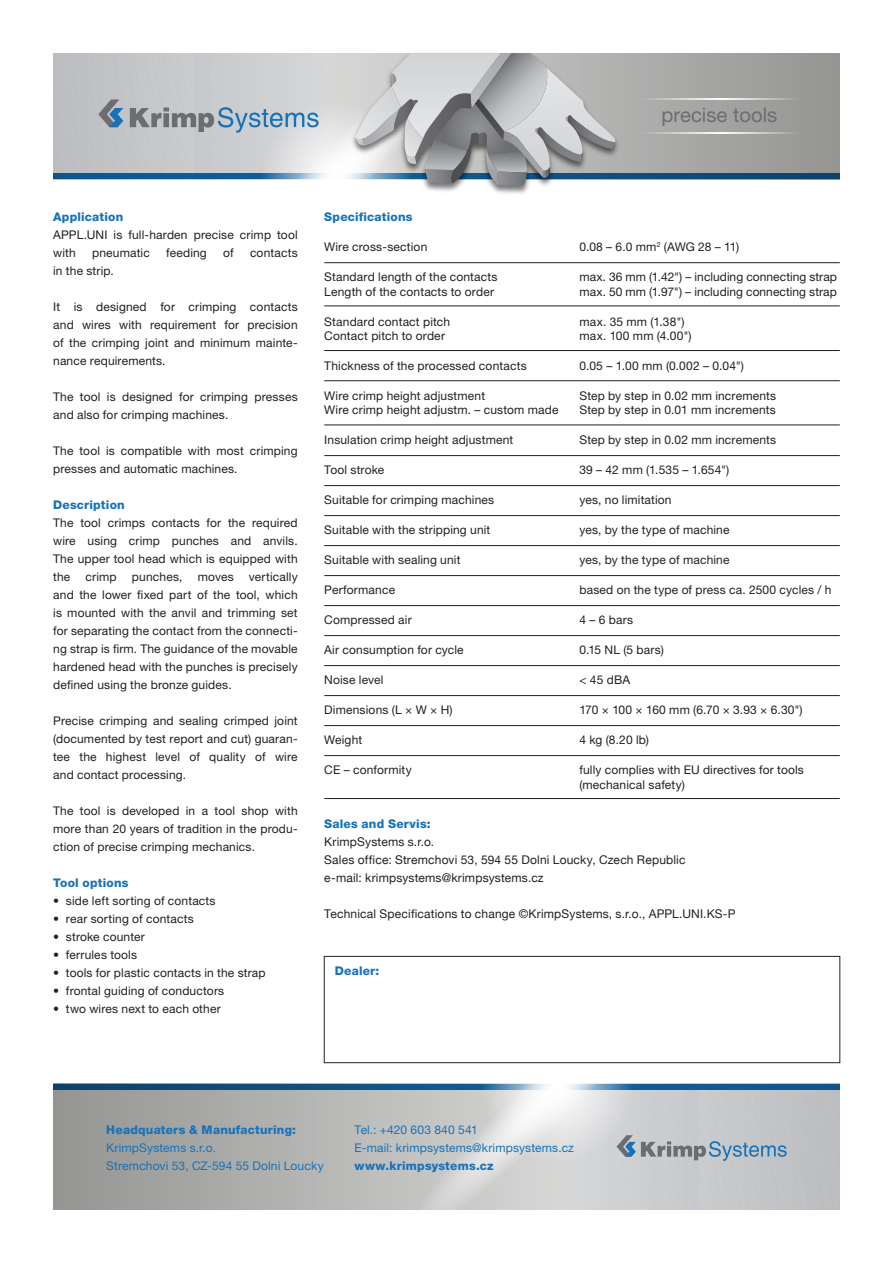
<style>
.page{position:relative;width:893px;height:1263px;background:#fff}
.page>*{position:absolute;margin:0;border:0;box-sizing:border-box;transform-origin:0 0}
.t1{font:20.25px "Helvetica Neue LT Pro";color:#6c6d70}
.t2{font:12px/18px "Helvetica Neue LT Pro";letter-spacing:.015em;color:#231f20;text-align:justify}
.t3{font:12px/18px "Helvetica Neue";letter-spacing:.015em;color:#231f20}
.t4{font:800 12px "Helvetica Neue LT Pro";letter-spacing:.015em;color:#1672ba}
.t5{font:12px/18px "Helvetica Neue LT Pro";letter-spacing:.015em;color:#1672ba}
.t6{font:12px "Helvetica Neue LT Pro";letter-spacing:-.005em;color:#231f20}
</style>
<div class="page">
<svg style="left:53px;top:53px;width:787px;height:121px;background:#a7a9a8"></svg>
<svg style="left:53px;top:174px;width:787px;height:5px"></svg>
<svg style="left:656px;top:99px;width:143px;height:1px"></svg>
<svg style="left:656px;top:132px;width:143px;height:1px"></svg>
<svg style="left:98px;top:99px;width:25px;height:28px"></svg>
<img style="left:425px;top:186px;width:104px;height:8px">
<svg style="left:130px;top:53px;width:526px;height:133px;background:#babdc1"></svg>
<svg style="left:53px;top:1089px;width:787px;height:121px;background:#a5a6a5"></svg>
<svg style="left:53px;top:1084px;width:787px;height:5px"></svg>
<svg style="left:396px;top:955px;width:322px;height:129px"></svg>
<svg style="left:237px;top:1084px;width:550px;height:126px;background:#bfc3c6"></svg>
<hr style="left:324px;top:262px;width:516px;height:1px;background:#231f20">
<hr style="left:324px;top:305px;width:516px;height:1px;background:#231f20">
<hr style="left:324px;top:350px;width:516px;height:1px;background:#231f20">
<hr style="left:324px;top:380px;width:516px;height:1px;background:#231f20">
<hr style="left:324px;top:425px;width:516px;height:1px;background:#231f20">
<hr style="left:324px;top:605px;width:516px;height:1px;background:#231f20">
<hr style="left:324px;top:635px;width:516px;height:1px;background:#231f20">
<hr style="left:324px;top:665px;width:516px;height:1px;background:#231f20">
<hr style="left:324px;top:695px;width:516px;height:1px;background:#231f20">
<hr style="left:324px;top:725px;width:516px;height:1px;background:#231f20">
<hr style="left:324px;top:755px;width:516px;height:1px;background:#231f20">
<hr style="left:324px;top:798px;width:516px;height:1px;background:#231f20">
<hr style="left:324px;top:455px;width:516px;height:1px;background:#231f20">
<hr style="left:324px;top:485px;width:516px;height:1px;background:#231f20">
<hr style="left:324px;top:515px;width:516px;height:1px;background:#231f20">
<hr style="left:324px;top:545px;width:516px;height:1px;background:#231f20">
<hr style="left:324px;top:575px;width:516px;height:1px;background:#231f20">
<div style="left:324px;top:956px;width:516px;height:107px;border:1px solid #231f20"></div>
<h1 class="t1" style="left:661px;top:103px;width:117px">precise tools</h1>
<p class="t4" style="left:53px;top:210px;width:72px">Application</p>
<p class="t2" style="left:53px;top:226px;width:246px">APPL.UNI is full-harden precise crimp tool with</p>
<p class="t2" style="left:92px;top:244px;width:59px">pneumatic</p>
<p class="t2" style="left:166px;top:244px;width:42px">feeding</p>
<p class="t2" style="left:223px;top:244px;width:12px">of</p>
<p class="t2" style="left:250px;top:244px;width:49px">contacts</p>
<p class="t2" style="left:53px;top:262px;width:62px">in the strip.</p>
<p class="t2" style="left:53px;top:298px;width:246px">It is designed for crimping contacts and wires with requirement for precision of the crimping joint and minimum mainte&shy;nance requirements.</p>
<p class="t2" style="left:53px;top:388px;width:246px">The tool is designed for crimping presses and also for crimping machines.</p>
<p class="t2" style="left:53px;top:442px;width:246px">The tool is compatible with most crimping presses and automatic machines.</p>
<p class="t4" style="left:53px;top:498px;width:73px">Description</p>
<p class="t2" style="left:53px;top:514px;width:246px">The tool crimps contacts for the required wire using crimp punches and anvils.<br>The upper tool head which is equipped with the</p>
<p class="t2" style="left:53px;top:568px;width:246px;text-indent:196px">vertically and the lower fixed part of the tool, which is mounted with the anvil and trimming set for separating the contact from the connecti&shy;ng strap is firm. The guidance of the movable hardened head with the punches is precisely defined using the bronze guides.</p>
<p class="t2" style="left:53px;top:712px;width:246px">Precise crimping and sealing crimped joint (documented by test report and cut) guaran&shy;tee the highest level of quality of wire and contact processing.</p>
<p class="t2" style="left:53px;top:802px;width:246px">The tool is developed in a tool shop with more than 20 years of tradition in the produ&shy;ction of precise crimping mechanics.</p>
<p class="t4" style="left:53px;top:876px;width:77px">Tool options</p>
<p class="t2" style="left:53px;top:892px;width:164px">• side left sorting of contacts</p>
<p class="t2" style="left:53px;top:910px;width:142px">• rear sorting of contacts</p>
<p class="t2" style="left:53px;top:928px;width:93px">• stroke counter</p>
<p class="t2" style="left:53px;top:946px;width:85px">• ferrules tools</p>
<p class="t2" style="left:53px;top:964px;width:214px">• tools for plastic contacts in the strap</p>
<p class="t2" style="left:53px;top:982px;width:173px">• frontal guiding of conductors</p>
<p class="t2" style="left:53px;top:1000px;width:169px">• two wires next to each other</p>
<p class="t2" style="left:86px;top:568px;width:33px">crimp</p>
<p class="t2" style="left:132px;top:568px;width:52px">punches,</p>
<p class="t2" style="left:198px;top:568px;width:37px">moves</p>
<p class="t4" style="left:324px;top:210px;width:90px">Specifications</p>
<p class="t2" style="left:324px;top:238px;width:105px">Wire cross-section</p>
<p class="t6" style="left:579px;top:240px;width:161px">0.08 – 6.0 mm<sup>2</sup> (AWG 28 – 11)</p>
<p class="t2" style="left:324px;top:268px;width:175px">Standard length of the contacts</p>
<p class="t2" style="left:579px;top:268px;width:259px">max. 36 mm (1.42") – including connecting strap</p>
<p class="t2" style="left:324px;top:282px;width:171px">Length of the contacts to order</p>
<p class="t2" style="left:579px;top:282px;width:259px">max. 50 mm (1.97") – including connecting strap</p>
<p class="t2" style="left:324px;top:312px;width:127px">Standard contact pitch</p>
<p class="t2" style="left:579px;top:312px;width:107px">max. 35 mm (1.38")</p>
<p class="t2" style="left:324px;top:327px;width:122px">Contact pitch to order</p>
<p class="t2" style="left:579px;top:327px;width:114px">max. 100 mm (4.00")</p>
<p class="t2" style="left:324px;top:357px;width:204px">Thickness of the processed contacts</p>
<p class="t2" style="left:579px;top:357px;width:166px">0.05 – 1.00 mm (0.002 – 0.04")</p>
<p class="t2" style="left:324px;top:387px;width:162px">Wire crimp height adjustment</p>
<p class="t2" style="left:579px;top:387px;width:198px">Step by step in 0.02 mm increments</p>
<p class="t2" style="left:324px;top:401px;width:236px">Wire crimp height adjustm. – custom made</p>
<p class="t2" style="left:579px;top:401px;width:198px">Step by step in 0.01 mm increments</p>
<p class="t2" style="left:324px;top:431px;width:191px">Insulation crimp height adjustment</p>
<p class="t2" style="left:579px;top:431px;width:198px">Step by step in 0.02 mm increments</p>
<p class="t2" style="left:324px;top:461px;width:62px">Tool stroke</p>
<p class="t2" style="left:579px;top:461px;width:151px">39 – 42 mm (1.535 – 1.654")</p>
<p class="t2" style="left:324px;top:491px;width:171px">Suitable for crimping machines</p>
<p class="t2" style="left:579px;top:491px;width:94px">yes, no limitation</p>
<p class="t2" style="left:324px;top:521px;width:168px">Suitable with the stripping unit</p>
<p class="t2" style="left:579px;top:521px;width:152px">yes, by the type of machine</p>
<p class="t2" style="left:324px;top:551px;width:138px">Suitable with sealing unit</p>
<p class="t2" style="left:579px;top:551px;width:152px">yes, by the type of machine</p>
<p class="t2" style="left:324px;top:581px;width:72px">Performance</p>
<p class="t2" style="left:579px;top:581px;width:254px">based on the type of press ca. 2500 cycles / h</p>
<p class="t2" style="left:324px;top:611px;width:89px">Compressed air</p>
<p class="t2" style="left:579px;top:611px;width:55px">4 – 6 bars</p>
<p class="t2" style="left:324px;top:641px;width:141px">Air consumption for cycle</p>
<p class="t2" style="left:579px;top:641px;width:86px">0.15 NL (5 bars)</p>
<p class="t2" style="left:324px;top:671px;width:61px">Noise level</p>
<p class="t2" style="left:579px;top:671px;width:52px">&lt; 45 dBA</p>
<p class="t2" style="left:324px;top:701px;width:130px">Dimensions (L × W × H)</p>
<p class="t2" style="left:579px;top:701px;width:225px">170 × 100 × 160 mm (6.70 × 3.93 × 6.30")</p>
<p class="t2" style="left:324px;top:731px;width:39px">Weight</p>
<p class="t2" style="left:579px;top:731px;width:71px">4 kg (8.20 lb)</p>
<p class="t2" style="left:324px;top:761px;width:89px">CE – conformity</p>
<p class="t2" style="left:579px;top:763px;width:226px;line-height:14.4px">fully complies with EU directives for tools (mechanical safety)</p>
<p class="t4" style="left:324px;top:817px;width:108px">Sales and Servis:</p>
<p class="t3" style="left:324px;top:834px;width:363px">KrimpSystems s.r.o.<br>Sales office: Stremchovi 53, 594 55 Dolni Loucky, Czech Republic e-mail: krimpsystems@krimpsystems.cz</p>
<p class="t3" style="left:324px;top:906px;width:413px">Technical Specifications to change ©KrimpSystems, s.r.o., APPL.UNI.KS-P</p>
<p class="t4" style="left:335px;top:964px;width:46px">Dealer:</p>
<p class="t4" style="left:106px;top:1122px;width:191px">Headquaters &amp; Manufacturing:</p>
<p class="t5" style="left:106px;top:1138px;width:219px">KrimpSystems s.r.o.<br>Stremchovi 53, CZ-594 55 Dolni Loucky</p>
<p class="t5" style="left:355px;top:1120px;width:221px">Tel.: +420 603 840 541<br>E-mail: krimpsystems@krimpsystems.cz</p>
<p class="t4" style="left:355px;top:1158px;width:141px">www.krimpsystems.cz</p>
</div>
